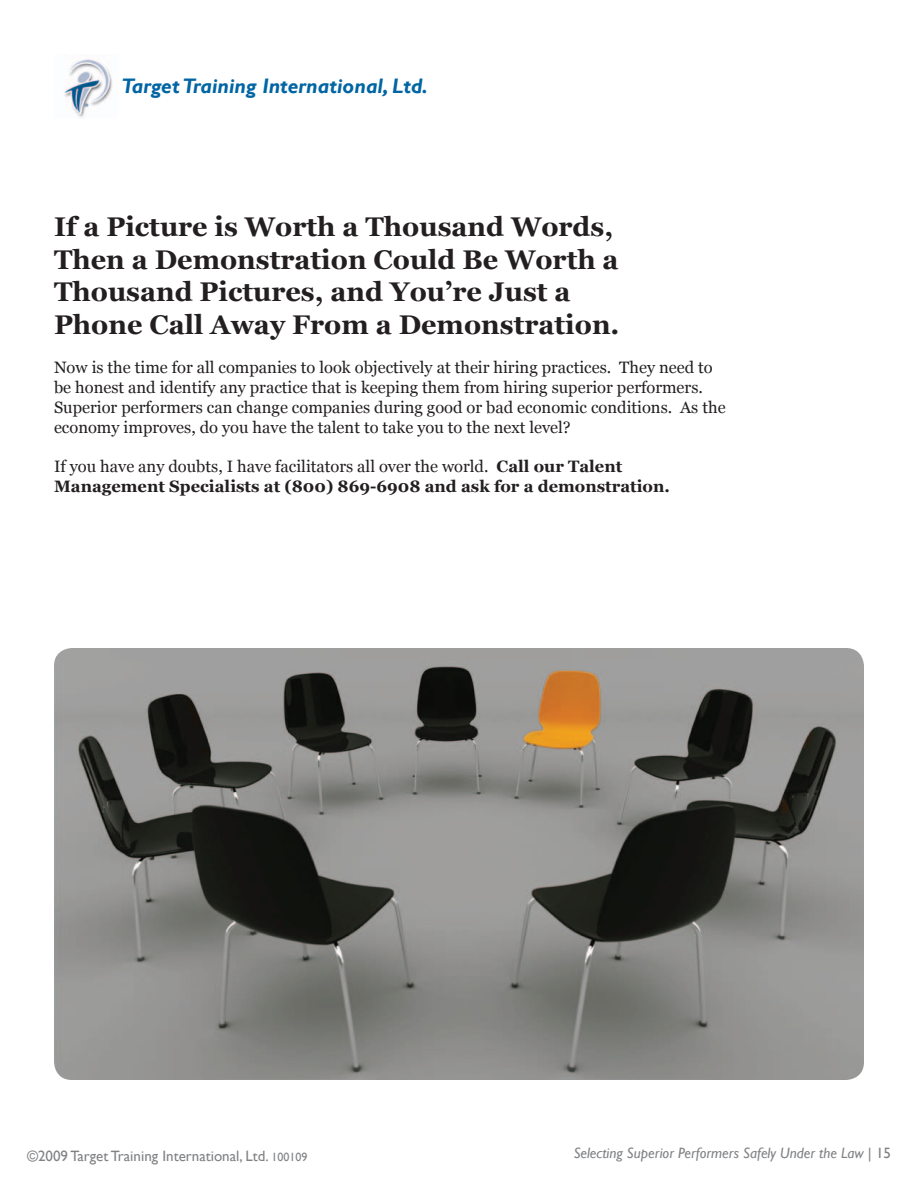
<style>
.page{position:relative;width:918px;height:1188px;background:#fff}
.page>*{position:absolute;margin:0;border:0;box-sizing:border-box;transform-origin:0 0}
.t1{font:700 27px/32.4px "Georgia";color:#231f20}
.t2{font:italic 700 21px "Gill Sans";color:#0065a4}
.t3{font:16.5px/19.8px "Georgia";color:#231f20}
.t4{font:700 16.5px/19.8px "Georgia";color:#231f20}
.t5{font:italic 15px "Gill Sans";color:#808285}
.t6{font:15px "Gill Sans";color:#808285}
.s1{font-weight:400}
.s2{font-size:12px}
.s3{font-style:normal}
</style>
<div class="page">
<img style="left:64px;top:59px;width:49px;height:58px">
<img style="left:54px;top:648px;width:810px;height:432px">
<p class="t2" style="left:122px;top:73px;width:308px">Target Training International, Ltd.</p>
<p class="t1" style="left:54px;top:211px;width:561px">If a Picture is Worth a Thousand Words,</p>
<p class="t1" style="left:54px;top:243px;width:566px">Then a Demonstration Could Be Worth a<br>Thousand Pictures, and You’re Just a</p>
<p class="t1" style="left:54px;top:308px;width:567px">Phone Call Away From a Demonstration.</p>
<p class="t3" style="left:54px;top:358px;width:673px">Now is the time for all companies to look objectively at their hiring practices. They need to be honest and identify any practice that is keeping them from hiring superior performers.<br>Superior performers can change companies during good or bad economic conditions. As the economy improves, do you have the talent to take you to the next level?</p>
<p class="t4" style="left:54px;top:457px;width:617px"><span class="s1">If you have any doubts, I have facilitators all over the world.</span> Call our Talent<br>Management Specialists at (800) 869-6908 and ask for a demonstration.</p>
<p class="t6" style="left:27px;top:1147px;width:282px">©2009 Target Training International, Ltd. <span class="s2">100109</span></p>
<p class="t5" style="left:574px;top:1144px;width:319px">Selecting Superior Performers Safely Under the Law <span class="s3">| 15</span></p>
</div>
